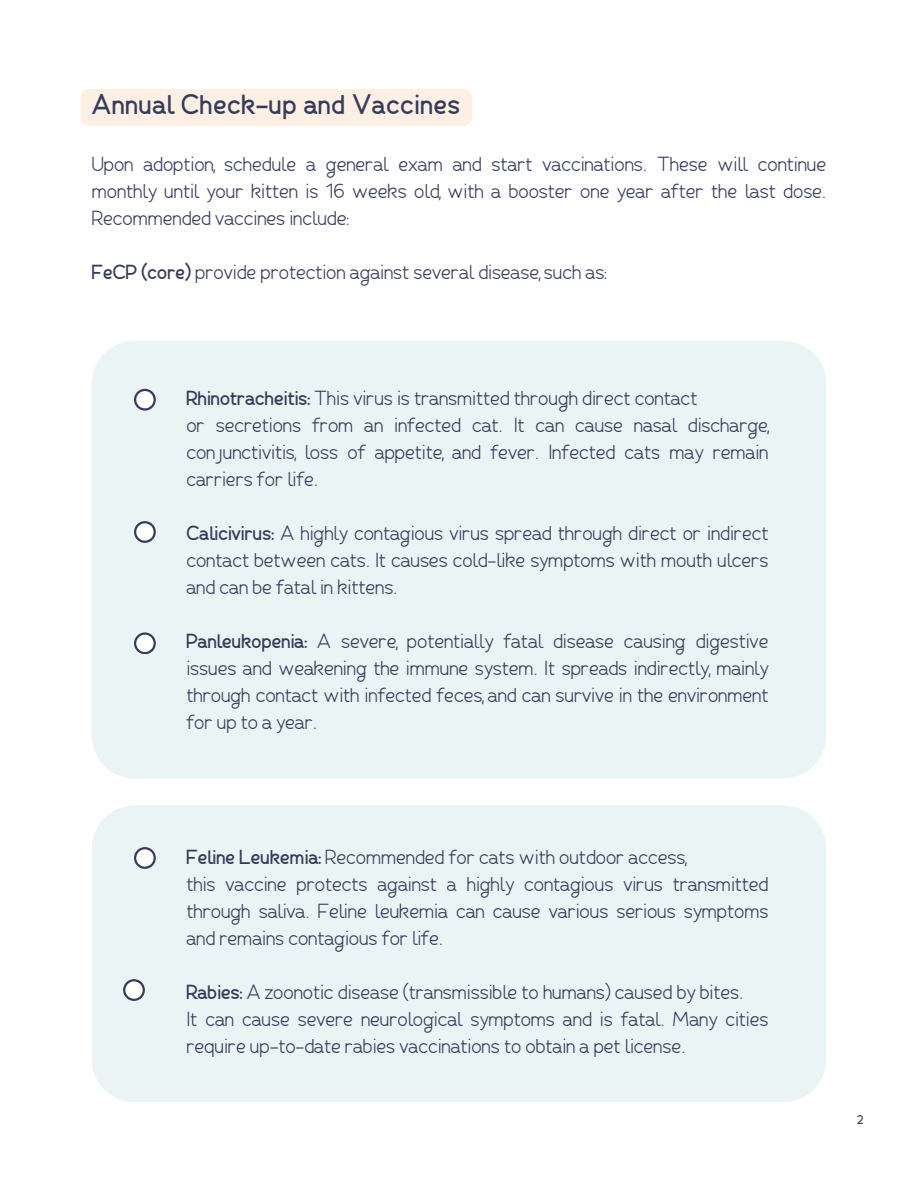
<style>
.page{position:relative;width:918px;height:1188px;background:#fff}
.page>*{position:absolute;margin:0;border:0;box-sizing:border-box;transform-origin:0 0}
.t1{font:700 27px "Fibon Sans";color:#353c5b}
.t2{font:19.5px/27px "Fibon Sans";letter-spacing:-.025em;color:#353c5b;text-align:justify}
.t3{font:700 12px "Fibon Sans";color:#353c5b}
.s1{font-weight:700}
</style>
<div class="page">
<div style="left:80px;top:89px;width:392px;height:37px;background:#fcefe4;border-radius:9px"></div>
<div style="left:92px;top:341px;width:734px;height:437px;background:#ebf4f4"></div>
<div style="left:92px;top:805px;width:734px;height:297px;background:#ebf4f4"></div>
<svg style="left:134px;top:389px;width:22px;height:22px"></svg>
<svg style="left:134px;top:389px;width:21px;height:21px"></svg>
<svg style="left:134px;top:521px;width:22px;height:22px"></svg>
<svg style="left:134px;top:521px;width:21px;height:21px"></svg>
<svg style="left:134px;top:632px;width:21px;height:22px"></svg>
<svg style="left:134px;top:847px;width:22px;height:22px"></svg>
<svg style="left:134px;top:847px;width:21px;height:21px"></svg>
<svg style="left:123px;top:979px;width:21px;height:22px"></svg>
<h1 class="t1" style="left:92px;top:93px;width:371px">Annual Check-up and Vaccines</h1>
<p class="t2" style="left:92px;top:153px;width:736px">Upon adoption, schedule a general exam and start vaccinations. These will continue monthly until your kitten is 16 weeks old, with a booster one year after the last dose.<br>Recommended vaccines include:</p>
<p class="t2" style="left:92px;top:261px;width:517px"><span class="s1">FeCP (core)</span> provide protection against several disease, such as:</p>
<p class="t2" style="left:186px;top:386px;width:513px"><span class="s1">Rhinotracheitis:</span> This virus is transmitted through direct contact</p>
<p class="t2" style="left:186px;top:413px;width:584px">or secretions from an infected cat. It can cause nasal discharge, conjunctivitis, loss of appetite, and fever. Infected cats may remain carriers for life.</p>
<p class="t2" style="left:186px;top:521px;width:584px"><span class="s1">Calicivirus:</span> A highly contagious virus spread through direct or indirect contact between cats. It causes cold-like symptoms with mouth ulcers and can be fatal in kittens.</p>
<p class="t2" style="left:186px;top:629px;width:584px"><span class="s1">Panleukopenia:</span> A severe, potentially fatal disease causing digestive issues and weakening the immune system. It spreads indirectly, mainly through contact with infected feces, and can survive in the environment for up to a year.</p>
<p class="t2" style="left:186px;top:845px;width:501px"><span class="s1">Feline Leukemia:</span> Recommended for cats with outdoor access,</p>
<p class="t2" style="left:186px;top:872px;width:584px">this vaccine protects against a highly contagious virus transmitted through saliva. Feline leukemia can cause various serious symptoms and remains contagious for life.</p>
<p class="t2" style="left:186px;top:980px;width:559px"><span class="s1">Rabies:</span> A zoonotic disease (transmissible to humans) caused by bites.</p>
<p class="t2" style="left:186px;top:1007px;width:584px">It can cause severe neurological symptoms and is fatal. Many cities require up-to-date rabies vaccinations to obtain a pet license.</p>
<p class="t3" style="left:857px;top:1115px;width:8px">2</p>
</div>
